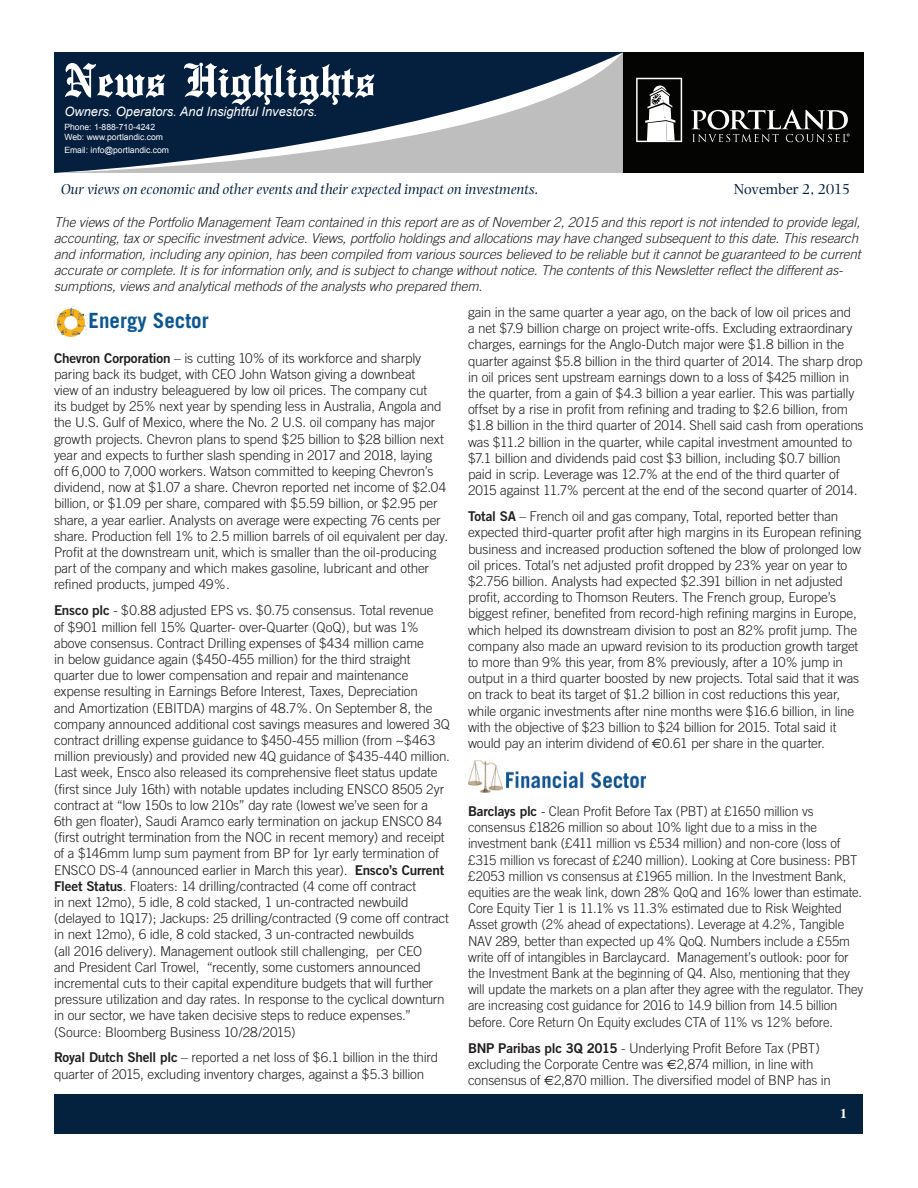
<style>
.page{position:relative;width:918px;height:1188px;background:#fff}
.page>*{position:absolute;margin:0;border:0;box-sizing:border-box;transform-origin:0 0}
.t1{font:500 51px "English Towne";color:#fff}
.t2{font:700 21px "Trade Gothic";color:#0b5793}
.t3{font:italic 15px "Photina";color:#04213e}
.t4{font:15px "Photina";letter-spacing:-.015em;color:#04213e}
.Article_-_Body{font:300 13.5px/16.2px "Trade Gothic";letter-spacing:-.015em;color:#231f20}
.t5{font:italic 300 13.5px/16.2px "Trade Gothic";letter-spacing:-.01em;color:#231f20}
.t6{font:700 13.5px "Times";color:#fff}
.t7{font:italic 12.9px "Arial";color:#fff}
.t8{font:8.55px/10.4px "Arial";color:#fff}
.s1{font-family:"Trade Gothic Bold Two";font-weight:400}
.s2{font-family:"Euro Sans";font-weight:400}
</style>
<div class="page">
<div style="left:606px;top:52px;width:258px;height:121px;background:#040503"></div>
<div style="left:55px;top:1094px;width:808px;height:39px;background:#04213e"></div>
<svg style="left:54px;top:53px;width:569px;height:120px;fill:#051f3e"></svg>
<svg style="left:636px;top:78px;width:46px;height:64px"></svg>
<svg style="left:691px;top:110px;width:159px;height:32px"></svg>
<img style="left:468px;top:760px;width:177px;height:32px">
<svg style="left:54px;top:306px;width:34px;height:31px"></svg>
<h1 class="t1" style="left:64px;top:51px;width:312px">News Highlights</h1>
<p class="t7" style="left:64px;top:103px;width:255px">Owners. Operators. And Insightful Investors.</p>
<p class="t8" style="left:64px;top:122px;width:100px">Phone: 1-888-710-4242<br>Web: www.portlandic.com</p>
<p class="t8" style="left:64px;top:145px;width:106px">Email: info@portlandic.com</p>
<p class="t3" style="left:61px;top:181px;width:479px">Our views on economic and other events and their expected impact on investments.</p>
<p class="t4" style="left:734px;top:180px;width:118px">November 2, 2015</p>
<p class="t5" style="left:54px;top:214px;width:808px">The views of the Portfolio Management Team contained in this report are as of November 2, 2015 and this report is not intended to provide legal, accounting, tax or specific investment advice. Views, portfolio holdings and allocations may have changed subsequent to this date. This research and information, including any opinion, has been compiled from various sources believed to be reliable but it cannot be guaranteed to be current accurate or complete. It is for information only, and is subject to change without notice. The contents of this Newsletter reflect the different as&shy;sumptions, views and analytical methods of the analysts who prepared them.</p>
<h2 class="t2" style="left:89px;top:308px;width:122px">Energy Sector</h2>
<p class="Article_-_Body" style="left:54px;top:349px;width:396px"><span class="s1">Chevron Corporation</span> – is cutting 10% of its workforce and sharply paring back its budget, with CEO John Watson giving a downbeat<br>view of an industry beleaguered by low oil prices. The company cut<br>its budget by 25% next year by spending less in Australia, Angola and the U.S. Gulf of Mexico, where the No. 2 U.S. oil company has major growth projects. Chevron plans to spend $25 billion to $28 billion next year and expects to further slash spending in 2017 and 2018, laying off 6,000 to 7,000 workers. Watson committed to keeping Chevron’s dividend, now at $1.07 a share. Chevron reported net income of $2.04 billion, or $1.09 per share, compared with $5.59 billion, or $2.95 per share, a year earlier. Analysts on average were expecting 76 cents per share. Production fell 1% to 2.5 million barrels of oil equivalent per day.<br>Profit at the downstream unit, which is smaller than the oil-producing part of the company and which makes gasoline, lubricant and other refined products, jumped 49%.</p>
<p class="Article_-_Body" style="left:54px;top:602px;width:397px"><span class="s1">Ensco plc</span> - $0.88 adjusted EPS vs. $0.75 consensus. Total revenue<br>of $901 million fell 15% Quarter- over-Quarter (QoQ), but was 1% above consensus. Contract Drilling expenses of $434 million came<br>in below guidance again ($450-455 million) for the third straight quarter due to lower compensation and repair and maintenance expense resulting in Earnings Before Interest, Taxes, Depreciation<br>and Amortization (EBITDA) margins of 48.7%. On September 8, the company announced additional cost savings measures and lowered 3Q contract drilling expense guidance to $450-455 million (from ~$463 million previously) and provided new 4Q guidance of $435-440 million.<br>Last week, Ensco also released its comprehensive fleet status update (first since July 16th) with notable updates including ENSCO 8505 2yr contract at “low 150s to low 210s” day rate (lowest we’ve seen for a 6th gen floater), Saudi Aramco early termination on jackup ENSCO 84 (first outright termination from the NOC in recent memory) and receipt of a $146mm lump sum payment from BP for 1yr early termination of ENSCO DS-4 (announced earlier in March this year). <span class="s1">Ensco’s Current Fleet Status</span>. Floaters: 14 drilling/contracted (4 come off contract<br>in next 12mo), 5 idle, 8 cold stacked, 1 un-contracted newbuild (delayed to 1Q17); Jackups: 25 drilling/contracted (9 come off contract in next 12mo), 6 idle, 8 cold stacked, 3 un-contracted newbuilds<br>(all 2016 delivery). Management outlook still challenging, per CEO<br>and President Carl Trowel, “recently, some customers announced incremental cuts to their capital expenditure budgets that will further pressure utilization and day rates. In response to the cyclical downturn in our sector, we have taken decisive steps to reduce expenses.” (Source: Bloomberg Business 10/28/2015)</p>
<p class="Article_-_Body" style="left:54px;top:1049px;width:386px"><span class="s1">Royal Dutch Shell plc</span> – reported a net loss of $6.1 billion in the third quarter of 2015, excluding inventory charges, against a $5.3 billion</p>
<p class="Article_-_Body" style="left:468px;top:304px;width:397px">gain in the same quarter a year ago, on the back of low oil prices and<br>a net $7.9 billion charge on project write-offs. Excluding extraordinary charges, earnings for the Anglo-Dutch major were $1.8 billion in the quarter against $5.8 billion in the third quarter of 2014. The sharp drop in oil prices sent upstream earnings down to a loss of $425 million in the quarter, from a gain of $4.3 billion a year earlier. This was partially offset by a rise in profit from refining and trading to $2.6 billion, from $1.8 billion in the third quarter of 2014. Shell said cash from operations was $11.2 billion in the quarter, while capital investment amounted to $7.1 billion and dividends paid cost $3 billion, including $0.7 billion paid in scrip. Leverage was 12.7% at the end of the third quarter of 2015 against 11.7% percent at the end of the second quarter of 2014.</p>
<p class="Article_-_Body" style="left:468px;top:508px;width:395px"><span class="s1">Total SA</span> – French oil and gas company, Total, reported better than expected third-quarter profit after high margins in its European refining business and increased production softened the blow of prolonged low oil prices. Total’s net adjusted profit dropped by 23% year on year to $2.756 billion. Analysts had expected $2.391 billion in net adjusted profit, according to Thomson Reuters. The French group, Europe’s biggest refiner, benefited from record-high refining margins in Europe, which helped its downstream division to post an 82% profit jump. The company also made an upward revision to its production growth target to more than 9% this year, from 8% previously, after a 10% jump in output in a third quarter boosted by new projects. Total said that it was on track to beat its target of $1.2 billion in cost reductions this year, while organic investments after nine months were $16.6 billion, in line with the objective of $23 billion to $24 billion for 2015. Total said it would pay an interim dividend of <span class="s2">€</span>0.61 per share in the quarter.</p>
<p class="Article_-_Body" style="left:468px;top:803px;width:397px"><span class="s1">Barclays plc</span> - Clean Profit Before Tax (PBT) at £1650 million vs consensus £1826 million so about 10% light due to a miss in the investment bank (£411 million vs £534 million) and non-core (loss of £315 million vs forecast of £240 million). Looking at Core business: PBT £2053 million vs consensus at £1965 million. In the Investment Bank, equities are the weak link, down 28% QoQ and 16% lower than estimate.<br>Core Equity Tier 1 is 11.1% vs 11.3% estimated due to Risk Weighted Asset growth (2% ahead of expectations). Leverage at 4.2%, Tangible NAV 289, better than expected up 4% QoQ. Numbers include a £55m write off of intangibles in Barclaycard. Management’s outlook: poor for the Investment Bank at the beginning of Q4. Also, mentioning that they will update the markets on a plan after they agree with the regulator. They are increasing cost guidance for 2016 to 14.9 billion from 14.5 billion before. Core Return On Equity excludes CTA of 11% vs 12% before.</p>
<p class="Article_-_Body" style="left:468px;top:1040px;width:365px"><span class="s1">BNP Paribas plc 3Q 2015</span> - Underlying Profit Before Tax (PBT) excluding the Corporate Centre was <span class="s2">€</span>2,874 million, in line with consensus of <span class="s2">€</span>2,870 million. The diversified model of BNP has in</p>
<p class="t6" style="left:840px;top:1100px;width:8px">1</p>
</div>
